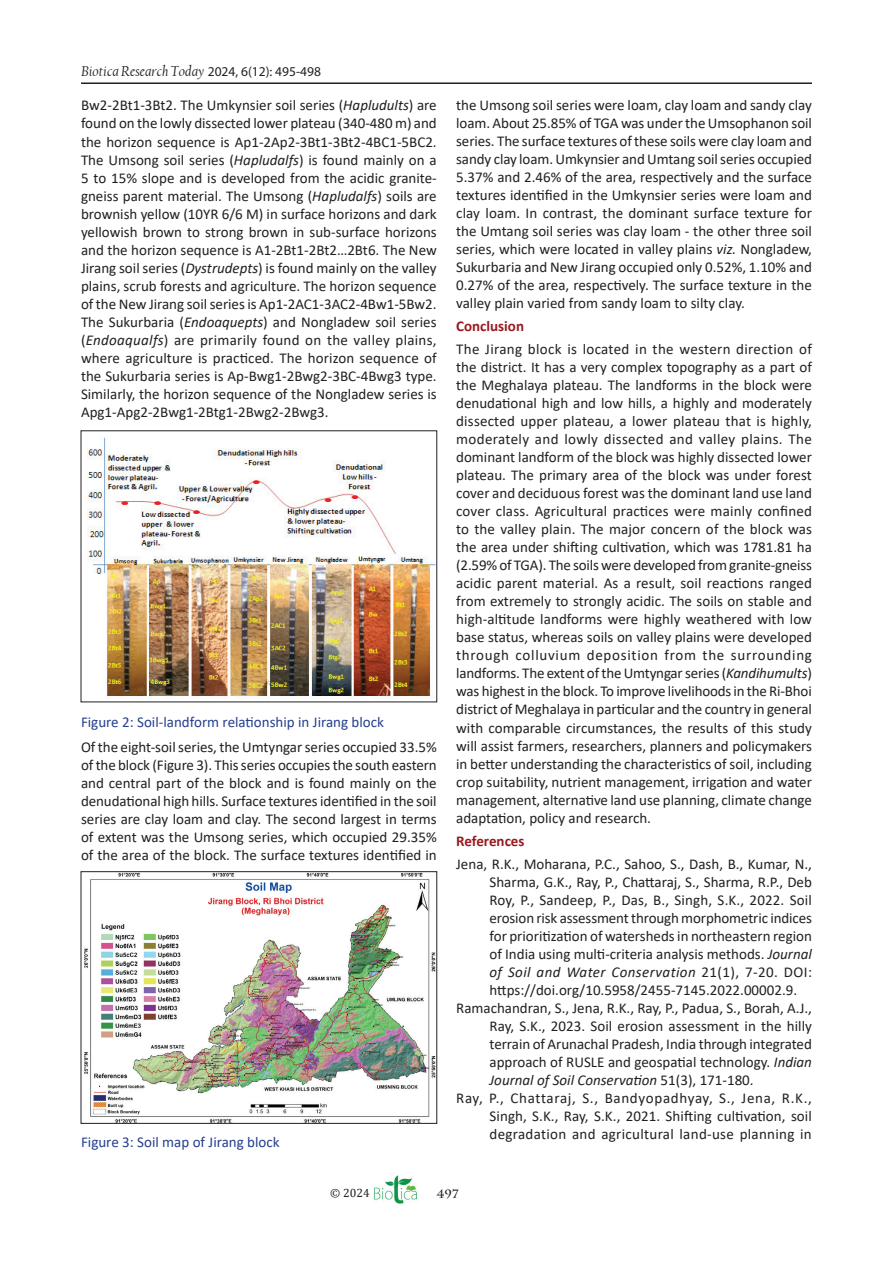
<style>
.page{position:relative;width:893px;height:1263px;background:#fff}
.page>*{position:absolute;margin:0;border:0;box-sizing:border-box;transform-origin:0 0}
.t1{font:15px/18px "Calibri";color:#231f20;text-align:justify}
.t2{font:italic 15px "Calibri";letter-spacing:.015em;color:#231f20}
.t3{font:15px "Calibri";color:#253f8e}
.t4{font:15px "Calibri";letter-spacing:.045em;color:#231f20}
.t5{font:15px "Calibri";letter-spacing:.02em;color:#231f20}
.t6{font:italic 15px "Californian FB";color:#231f20}
.t7{font:700 15px "Calibri";color:#991a1e}
.t8{font:13.5px "Myriad Pro";color:#231f20}
.t9{font:12px "Cambria";color:#231f20}
.t10{font:700 12px "Charlemagne Std";color:#231f20}
.s1{font-style:italic}
.s2{font-style:normal}
</style>
<div class="page">
<img style="left:374px;top:1175px;width:43px;height:29px">
<hr style="left:81px;top:82px;width:731px;height:2px;background:#231f20">
<img style="left:87px;top:437px;width:348px;height:262px">
<img style="left:84px;top:873px;width:351px;height:249px">
<div style="left:81px;top:871px;width:356px;height:253px;border:1px solid #231f20"></div>
<p class="t6" style="left:81px;top:63px;width:125px">Biotica Research Today</p>
<p class="t1" style="left:81px;top:95px;width:357px;line-height:18.5px">Bw2-2Bt1-3Bt2. The Umkynsier soil series (<span class="s1">Hapludults</span>) are found on the lowly dissected lower plateau (340-480 m) and the horizon sequence is Ap1-2Ap2-3Bt1-3Bt2-4BC1-5BC2.<br>The Umsong soil series (<span class="s1">Hapludalfs</span>) is found mainly on a</p>
<p class="t1" style="left:81px;top:187px;width:357px">gneiss parent material. The Umsong (<span class="s1">Hapludalfs</span>) soils are</p>
<p class="t8" style="left:208px;top:63px;width:115px">2024, )6 12 :( 495-498</p>
<p class="t1" style="left:81px;top:169px;width:357px">5 to 15% slope and is developed from the acidic granite-</p>
<p class="t1" style="left:81px;top:205px;width:357px">brownish yellow (10YR 6/6 M) in surface horizons and dark yellowish brown to strong brown in sub-surface horizons and the horizon sequence is A1-2Bt1-2Bt …2 2Bt6. The New Jirang soil series (<span class="s1">Dystrudepts</span>) is found mainly on the valley plains, scrub forests and agriculture. The horizon sequence of the New Jirang soil series is Ap1-2AC1-3AC2-4Bw1-5Bw2.<br>The Sukurbaria (<span class="s1">Endoaquepts</span>) and Nongladew soil series (<span class="s1">Endoaqualfs</span>) are primarily found on the valley plains, where agriculture is practiced. The horizon sequence of the Sukurbaria series is Ap-Bwg1-2Bwg2-3BC-4Bwg3 type.<br>Similarly, the horizon sequence of the Nongladew series is Apg1-Apg2-2Bwg1-2Btg1-2Bwg2-2Bwg3.</p>
<p class="t3" style="left:81px;top:711px;width:304px">Figure 2: Soil-landform relationship in Jirang block</p>
<p class="t1" style="left:81px;top:738px;width:357px">Of the eight-soil series, the Umtyngar series occupied 33.5% of the block (Figure .)3 This series occupies the south eastern and central part of the block and is found mainly on the denudational high hills. Surface textures identified in the soil series are clay loam and clay. The second largest in terms of extent was the Umsong series, which occupied 29.35% of the area of the block. The surface textures identified in</p>
<p class="t3" style="left:81px;top:1131px;width:200px">Figure 3: Soil map of Jirang block</p>
<p class="t1" style="left:456px;top:95px;width:357px">the Umsong soil series were loam, clay loam and sandy clay loam. About 25.85% of TGA was under the Umsophanon soil series. The surface textures of these soils were clay loam and sandy clay loam. Umkynsier and Umtang soil series occupied 5.37% and 2.46% of the area, respectively and the surface textures identified in the Umkynsier series were loam and clay loam. In contrast, the dominant surface texture for the Umtang soil series was clay loam - the other three soil series, which were located in valley plains <span class="s1">viz.</span> Nongladew, Sukurbaria and New Jirang occupied only 0.52%, 1.10% and 0.27% of the area, respectively. The surface texture in the valley plain varied from sandy loam to silty clay.</p>
<p class="t7" style="left:456px;top:315px;width:69px">Conclusion</p>
<p class="t1" style="left:456px;top:340px;width:357px">The Jirang block is located in the western direction of the district It. has a very complex topography as a part of the Meghalaya plateau. The landforms in the block were denudational high and low hills a, highly and moderately dissected upper plateau a, lower plateau that is highly, moderately and lowly dissected and valley plains. The dominant landform of the block was highly dissected lower plateau. The primary area of the block was under forest cover and deciduous forest was the dominant land use land cover class. Agricultural practices were mainly confined to the valley plain. The major concern of the block was the area under shifting cultivation, which was 1781.81 ha (2.59% of TGA .) The soils were developed from granite-gneiss acidic parent material. As a result, soil reactions ranged from extremely to strongly acidic. The soils on stable and high-altitude landforms were highly weathered with low base status, whereas soils on valley plains were developed through colluvium deposition from the surrounding landforms. The extent of the Umtyngar series (<span class="s1">Kandihumults</span>( was highest in the block To. improve livelihoods in the Ri-Bhoi district of Meghalaya in particular and the country in general with comparable circumstances, the results of this study will assist farmers, researchers, planners and policymakers in better understanding the characteristics of soil, including crop suitability, nutrient management, irrigation and water management, alternative land use planning, climate change adaptation, policy and research.</p>
<p class="t7" style="left:456px;top:830px;width:70px">References</p>
<p class="t1" style="left:456px;top:855px;width:357px">Jena K.R, ., Moharana C.P, ., Sahoo S, ., Dash B, ., Kumar N, .,</p>
<p class="t1" style="left:489px;top:873px;width:324px">Sharma G, K. ., Ray P, ., Chattaraj S, ., Sharma P.R, ., Deb</p>
<p class="t1" style="left:489px;top:891px;width:324px">Roy P, ., Sandeep P, ., Das B, ., Singh K.S, ., 2022. Soil</p>
<p class="t1" style="left:489px;top:909px;width:324px">erosion risk assessment through morphometric indices</p>
<p class="t1" style="left:489px;top:927px;width:324px">for prioritization of watersheds in northeastern region</p>
<p class="t1" style="left:489px;top:945px;width:324px">of India using multi-criteria analysis methods. <span class="s1">Journal</span></p>
<p class="t2" style="left:489px;top:962px;width:324px">of Soil and Water Conservation <span class="s2">21 , )1( 7-20. DOI:</span></p>
<p class="t1" style="left:489px;top:981px;width:309px">https://doi.org/10.5958/2455-7145.2022.00002.9.</p>
<p class="t1" style="left:456px;top:999px;width:357px">Ramachandran S, ., Jena K.R, ., Ray P, ., Padua S, ., Borah . ,J.A,</p>
<p class="t1" style="left:489px;top:1017px;width:324px">Ray K.S, ., 2023. Soil erosion assessment in the hilly</p>
<p class="t1" style="left:489px;top:1035px;width:324px">terrain of Arunachal Pradesh, India through integrated</p>
<p class="t1" style="left:489px;top:1053px;width:324px">approach of RUSLE and geospatial technology. <span class="s1">Indian</span></p>
<p class="t2" style="left:489px;top:1070px;width:266px">Journal of Soil Conservation <span class="s2">51 , (3) 171-180.</span></p>
<p class="t4" style="left:456px;top:1088px;width:357px">Ray P, ., Chattaraj S, ., Bandyopadhyay S, ., Jena K.R, . ,</p>
<p class="t1" style="left:489px;top:1107px;width:324px">Singh K.S, ., Ray K.S, ., 2021. Shifting cultivation, soil</p>
<p class="t5" style="left:489px;top:1124px;width:324px">degradation and agricultural land-use planning in</p>
<p class="t9" style="left:330px;top:1186px;width:41px">© 2024</p>
<p class="t10" style="left:437px;top:1187px;width:23px">497</p>
</div>
